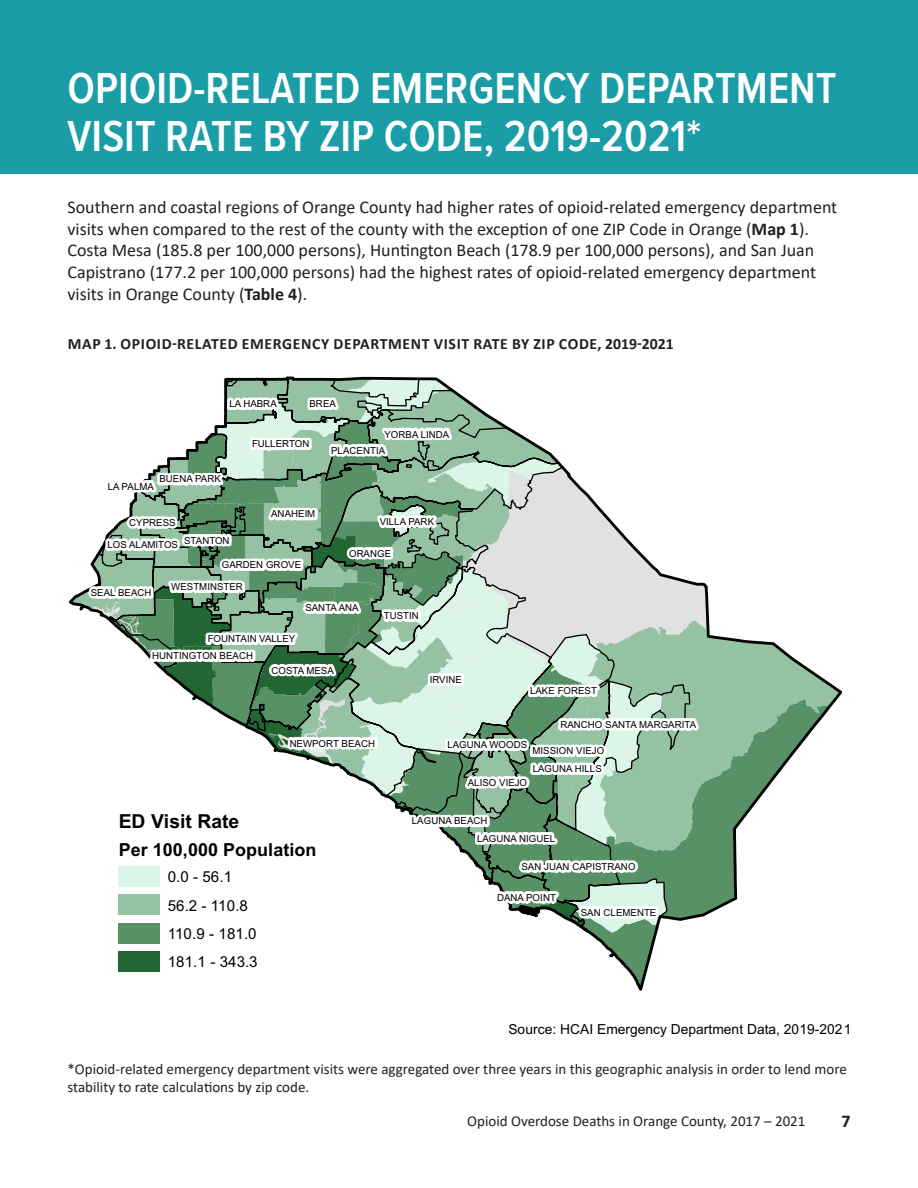
<style>
.page{position:relative;width:918px;height:1188px;background:#fff}
.page>*{position:absolute;margin:0;border:0;box-sizing:border-box;transform-origin:0 0}
.t1{font:600 45px/48px "Proxima Nova Cond";color:#fff}
.t2{font:29.1px/33.5px "Arial";color:#000;text-align:center}
.t3{font:700 19.35px "Arial";letter-spacing:.005em;color:#000}
.t4{font:18px/21.6px "Calibri";color:#231f20}
.t5{font:700 18px "Arial";letter-spacing:.005em;color:#000}
.t6{font:700 18px "Calibri";color:#231f20}
.t7{font:700 15.75px "Calibri";letter-spacing:.04em;color:#231f20}
.t8{font:15.15px/28.2px "Arial";color:#000}
.t9{font:15px/18px "Calibri";color:#231f20}
.t10{font:13.8px "Arial";color:#000}
.t11{font:9.6px "Arial";letter-spacing:.005em;color:#000}
.s1{font-weight:700}
</style>
<div class="page">
<svg style="left:69px;top:376px;width:774px;height:615px"></svg>
<div style="left:119px;top:866px;width:41px;height:21px;background:#dcf5e9"></div>
<div style="left:119px;top:894px;width:41px;height:21px;background:#95c2a2"></div>
<div style="left:119px;top:923px;width:41px;height:20px;background:#579165"></div>
<div style="left:119px;top:951px;width:41px;height:21px;background:#263"></div>
<div style="left:0;top:0;width:918px;height:174px;background:#1a9da7"></div>
<p class="t1" style="left:68px;top:63px;width:771px">OPIOID-RELATED EMERGENCY DEPARTMENT<br>VISIT RATE BY ZIP CODE, 2019-2021*</p>
<p class="t4" style="left:68px;top:196px;width:771px">Southern and coastal regions of Orange County had higher rates of opioid-related emergency department visits when compared to the rest of the county with the exception of one ZIP Code in Orange (<span class="s1">Map 1</span>).<br>Costa Mesa (185.8 per 100,000 persons), Huntington Beach (178.9 per 100,000 persons), and San Juan Capistrano (177.2 per 100,000 persons) had the highest rates of opioid-related emergency department visits in Orange County (<span class="s1">Table 4</span>).</p>
<p class="t2" style="left:49px;top:230px;width:814px">Opioid-Related Emergency Department Visit Rate by ZIP Code (2019-2021)</p>
<p class="t7" style="left:68px;top:332px;width:608px">MAP 1. OPIOID-RELATED EMERGENCY DEPARTMENT VISIT RATE BY ZIP CODE, 2019-2021</p>
<p class="t11" style="left:229px;top:397px;width:49px">LA HABRA</p>
<p class="t11" style="left:310px;top:397px;width:28px">BREA</p>
<p class="t11" style="left:385px;top:428px;width:66px">YORBA LINDA</p>
<p class="t11" style="left:160px;top:472px;width:63px">BUENA PARK</p>
<p class="t11" style="left:108px;top:480px;width:48px">LA PALMA</p>
<p class="t11" style="left:129px;top:516px;width:48px">CYPRESS</p>
<p class="t11" style="left:184px;top:534px;width:47px">STANTON</p>
<p class="t11" style="left:108px;top:538px;width:72px">LOS ALAMITOS</p>
<p class="t11" style="left:252px;top:437px;width:59px">FULLERTON</p>
<p class="t11" style="left:271px;top:507px;width:46px">ANAHEIM</p>
<p class="t11" style="left:91px;top:586px;width:62px">SEAL BEACH</p>
<p class="t11" style="left:222px;top:558px;width:81px">GARDEN GROVE</p>
<p class="t11" style="left:171px;top:580px;width:73px">WESTMINSTER</p>
<p class="t11" style="left:331px;top:444px;width:55px">PLACENTIA</p>
<p class="t11" style="left:380px;top:515px;width:56px">VILLA PARK</p>
<p class="t11" style="left:349px;top:547px;width:44px">ORANGE</p>
<p class="t11" style="left:208px;top:632px;width:89px">FOUNTAIN VALLEY</p>
<p class="t11" style="left:152px;top:649px;width:102px">HUNTINGTON BEACH</p>
<p class="t11" style="left:305px;top:601px;width:55px">SANTA ANA</p>
<p class="t11" style="left:271px;top:664px;width:64px">COSTA MESA</p>
<p class="t11" style="left:384px;top:609px;width:36px">TUSTIN</p>
<p class="t11" style="left:430px;top:673px;width:34px">IRVINE</p>
<p class="t11" style="left:530px;top:684px;width:68px">LAKE FOREST</p>
<p class="t11" style="left:290px;top:737px;width:87px">NEWPORT BEACH</p>
<p class="t3" style="left:119px;top:807px;width:122px">ED Visit Rate</p>
<p class="t5" style="left:119px;top:837px;width:199px">Per 100,000 Population</p>
<p class="t8" style="left:168px;top:863px;width:91px">0.0 - 56.1<br>56.2 - 110.8<br>110.9 - 181.0<br>181.1 - 343.3</p>
<p class="t11" style="left:560px;top:718px;width:137px">RANCHO SANTA MARGARITA</p>
<p class="t11" style="left:533px;top:762px;width:71px">LAGUNA HILLS</p>
<p class="t11" style="left:447px;top:738px;width:81px">LAGUNA WOODS</p>
<p class="t11" style="left:533px;top:744px;width:73px">MISSION VIEJO</p>
<p class="t11" style="left:468px;top:776px;width:61px">ALISO VIEJO</p>
<p class="t11" style="left:412px;top:814px;width:77px">LAGUNA BEACH</p>
<p class="t11" style="left:477px;top:832px;width:80px">LAGUNA NIGUEL</p>
<p class="t11" style="left:522px;top:860px;width:115px">SAN JUAN CAPISTRANO</p>
<p class="t11" style="left:497px;top:891px;width:60px">DANA POINT</p>
<p class="t11" style="left:581px;top:906px;width:77px">SAN CLEMENTE</p>
<p class="t10" style="left:509px;top:1019px;width:344px">Source: HCAI Emergency Department Data, 2019-2021</p>
<p class="t9" style="left:68px;top:1060px;width:781px">*Opioid-related emergency department visits were aggregated over three years in this geographic analysis in order to lend more stability to rate calculations by zip code.</p>
<p class="t9" style="left:467px;top:1112px;width:340px">Opioid Overdose Deaths in Orange County, 2017 – 2021</p>
<p class="t6" style="left:841px;top:1108px;width:11px">7</p>
</div>
